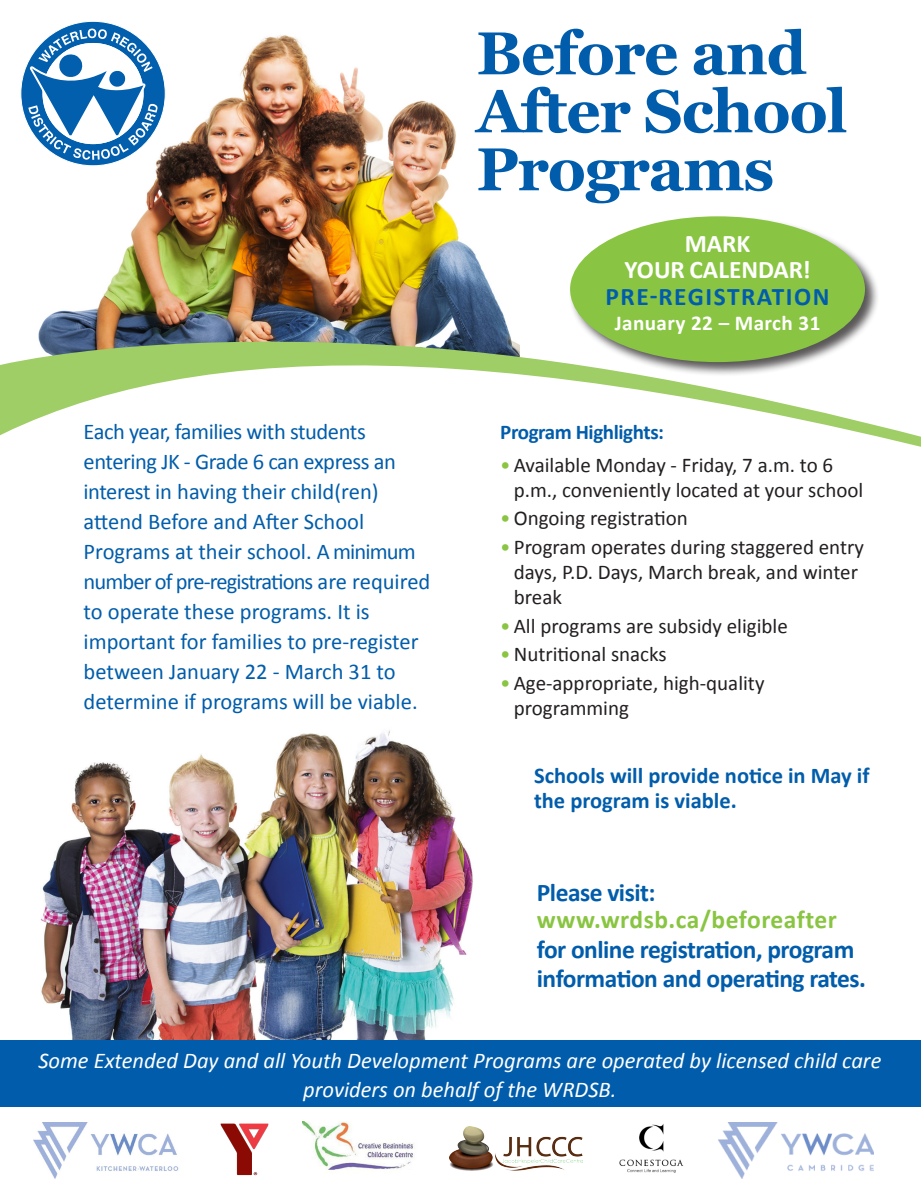
<style>
.page{position:relative;width:921px;height:1191px;background:#fff}
.page>*{position:absolute;margin:0;border:0;box-sizing:border-box;transform-origin:0 0}
.poster_-_Title_-_Cal{font:700 60.3px/57.9px "Georgia";letter-spacing:-.02em;color:#015dab}
.poster_-_Intro_text{font:700 25.5px/28.5px "Calibri";letter-spacing:-.02em;color:#015dab}
.poster_-_Intro_text-2{font:700 25.5px/27px "Calibri";letter-spacing:.01em;color:#89c542}
.poster_-_Intro_text-3{font:700 25.35px/26.5px "Calibri";color:#fff;text-align:center}
.poster_-_Secondary_t{font:22.5px/30px "Calibri";color:#015dab}
.poster_-_Secondary_t-2{font:italic 22.5px/28.2px "Calibri";color:#fff;text-align:center}
.poster_-_Secondary_t-3{font:700 22.5px/25.2px "Calibri";color:#015dab}
.poster_-_Intro_text-4{font:700 21.15px "Calibri";letter-spacing:.02em;color:#fff}
.t1{font:21px/25.2px "Calibri";color:#231f20}
.poster_-_Secondary_t-4{font:700 21px "Calibri";letter-spacing:-.02em;color:#015dab}
.s1{color:#015dab}
.s2{color:#89c542}
</style>
<div class="page">
<img style="left:89px;top:35px;width:412px;height:275px">
<svg style="left:21px;top:21px;width:144px;height:145px"></svg>
<img style="left:40px;top:730px;width:433px;height:310px">
<svg style="left:0;top:310px;width:921px;height:137px"></svg>
<div style="left:568px;top:215px;width:312px;height:162px;background:#231f20;opacity:.75"></div>
<div style="left:570px;top:216px;width:295px;height:146px;background:#89c542;border-radius:50%"></div>
<div style="left:0;top:1040px;width:921px;height:67px;background:#015dab"></div>
<img style="left:220px;top:1123px;width:49px;height:53px">
<img style="left:302px;top:1121px;width:111px;height:51px">
<img style="left:450px;top:1126px;width:133px;height:44px">
<img style="left:719px;top:1122px;width:154px;height:56px">
<img style="left:619px;top:1124px;width:64px;height:49px">
<img style="left:33px;top:1122px;width:146px;height:56px">
<p class="poster_-_Secondary_t" style="left:84px;top:415px;width:348px">Each year, families with students entering JK - Grade 6 can express an interest in having their child(ren) attend Before and After School Programs at their school. A minimum number of pre-registrations are required to operate these programs. It is important for families to pre-register between January 22 - March 31 to determine if programs will be viable.</p>
<p class="poster_-_Title_-_Cal" style="left:476px;top:25px;width:372px">Before and<br>After School<br>Programs</p>
<p class="poster_-_Intro_text-3" style="left:605px;top:229px;width:225px">MARK<br>YOUR CALENDAR!<br><span class="s1">PRE-REGISTRATION</span></p>
<p class="poster_-_Intro_text-4" style="left:615px;top:309px;width:207px">January 22 – March 31</p>
<p class="poster_-_Secondary_t-4" style="left:500px;top:419px;width:165px">Program Highlights:</p>
<p class="t1" style="left:514px;top:451px;width:351px;text-indent:-14px"><span class="s2">•</span> Available Monday - Friday, 7 a.m. to 6 p.m., conveniently located at your school</p>
<p class="t1" style="left:500px;top:504px;width:189px"><span class="s2">•</span>Ongoing registration</p>
<p class="t1" style="left:514px;top:533px;width:352px;text-indent:-14px"><span class="s2">•</span> Program operates during staggered entry days, P.D. Days, March break, and winter break</p>
<p class="t1" style="left:500px;top:612px;width:289px"><span class="s2">•</span> All programs are subsidy eligible</p>
<p class="t1" style="left:500px;top:640px;width:168px"><span class="s2">•</span>Nutritional snacks</p>
<p class="t1" style="left:514px;top:669px;width:252px;text-indent:-14px"><span class="s2">•</span> Age-appropriate, high-quality programming</p>
<p class="poster_-_Secondary_t-3" style="left:534px;top:761px;width:337px">Schools will provide notice in May if the program is viable.</p>
<p class="poster_-_Intro_text-2" style="left:537px;top:877px;width:302px"><span class="s1">Please visit: </span>www.wrdsb.ca/beforeafter</p>
<p class="poster_-_Intro_text" style="left:537px;top:934px;width:331px">for online registration, program information and operating rates.</p>
<p class="poster_-_Secondary_t-2" style="left:38px;top:1045px;width:844px">Some Extended Day and all Youth Development Programs are operated by licensed child care providers on behalf of the WRDSB.</p>
</div>
